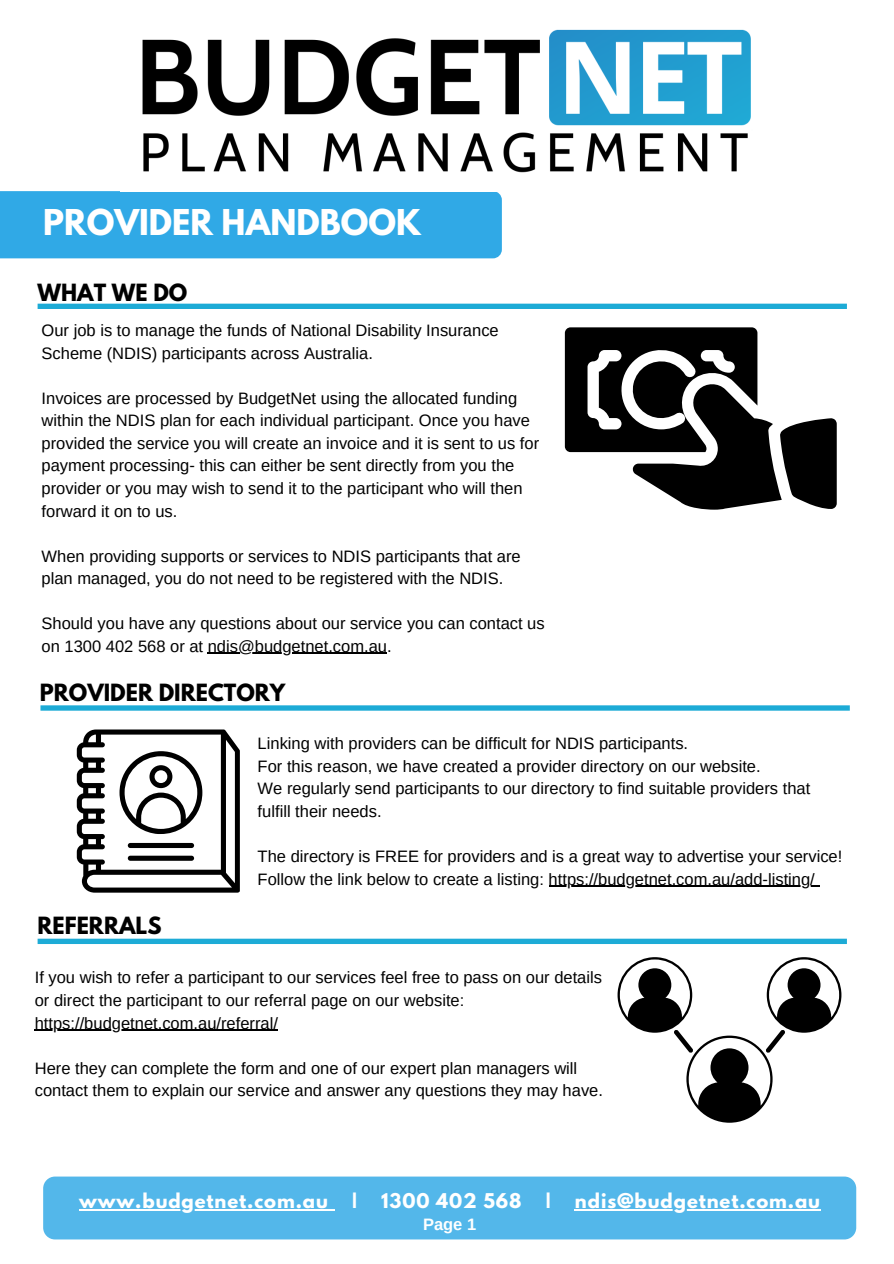
<style>
.page{position:relative;width:894px;height:1264px;background:#fff}
.page>*{position:absolute;margin:0;border:0;box-sizing:border-box;transform-origin:0 0}
.t1{font:700 31.5px "League Spartan";color:#fff}
.t2{font:700 21px "League Spartan";color:#000}
.t3{font:700 18px "League Spartan";letter-spacing:.05em;color:#fff}
.t4{font:16.5px/22.5px "Arimo";color:#000}
.t5{font:700 16.5px "Arimo";color:#fff}
</style>
<div class="page">
<div style="left:0;top:191px;width:501px;height:67px;background:#30a9e6"></div>
<div style="left:38px;top:304px;width:808px;height:5px;background:#1dabd6"></div>
<svg style="left:40px;top:705px;width:809px;height:5px;background:#2cb0d8"></svg>
<svg style="left:564px;top:328px;width:272px;height:181px"></svg>
<svg style="left:77px;top:729px;width:163px;height:163px"></svg>
<svg style="left:38px;top:938px;width:808px;height:6px;background:#36b4da"></svg>
<svg style="left:617px;top:957px;width:224px;height:165px"></svg>
<img style="left:121px;top:29px;width:630px;height:163px">
<div style="left:43px;top:1176px;width:813px;height:63px;background:#53b7ea;border-radius:12px"></div>
<hr style="left:208px;top:653px;width:179px;height:1px;background:#000">
<hr style="left:548px;top:885px;width:271px;height:1px;background:#000">
<hr style="left:35px;top:1029px;width:243px;height:1px;background:#000">
<hr style="left:79px;top:1209px;width:250px;height:1px;background:#fff">
<hr style="left:574px;top:1209px;width:246px;height:1px;background:#fff">
<h1 class="t1" style="left:43px;top:207px;width:379px">PROVIDER HANDBOOK</h1>
<p class="t2" style="left:38px;top:282px;width:151px">WHAT WE DO</p>
<p class="t4" style="left:42px;top:319px;width:458px">Our job is to manage the funds of National Disability Insurance<br>Scheme (NDIS) participants across Australia.</p>
<p class="t4" style="left:42px;top:387px;width:499px">Invoices are processed by BudgetNet using the allocated funding within the NDIS plan for each individual participant. Once you have provided the service you will create an invoice and it is sent to us for payment processing- this can either be sent directly from you the provider or you may wish to send it to the participant who will then forward it on to us.</p>
<p class="t4" style="left:42px;top:544px;width:480px">When providing supports or services to NDIS participants that are plan managed, you do not need to be registered with the NDIS.</p>
<p class="t4" style="left:42px;top:612px;width:504px">Should you have any questions about our service you can contact us on 1300 402 568 or at ndis@budgetnet.com.au.</p>
<p class="t2" style="left:40px;top:682px;width:247px">PROVIDER DIRECTORY</p>
<p class="t2" style="left:38px;top:915px;width:125px">REFERRALS</p>
<p class="t4" style="left:257px;top:732px;width:554px">Linking with providers can be difficult for NDIS participants.<br>For this reason, we have created a provider directory on our website.<br>We regularly send participants to our directory to find suitable providers that fulfill their needs.</p>
<p class="t4" style="left:257px;top:845px;width:586px">The directory is FREE for providers and is a great way to advertise your service!<br>Follow the link below to create a listing: https://budgetnet.com.au/add-listing/</p>
<p class="t4" style="left:35px;top:966px;width:568px">If you wish to refer a participant to our services feel free to pass on our details or direct the participant to our referral page on our website: https://budgetnet.com.au/referral/</p>
<p class="t4" style="left:35px;top:1056px;width:569px">Here they can complete the form and one of our expert plan managers will contact them to explain our service and answer any questions they may have.</p>
<p class="t3" style="left:79px;top:1192px;width:250px">www.budgetnet.com.au</p>
<p class="t3" style="left:352px;top:1192px;width:6px">|</p>
<p class="t3" style="left:381px;top:1192px;width:142px">1300 402 568</p>
<p class="t3" style="left:545px;top:1192px;width:6px">|</p>
<p class="t3" style="left:574px;top:1192px;width:246px">ndis@budgetnet.com.au</p>
<p class="t5" style="left:423px;top:1214px;width:55px">Page 1</p>
</div>
